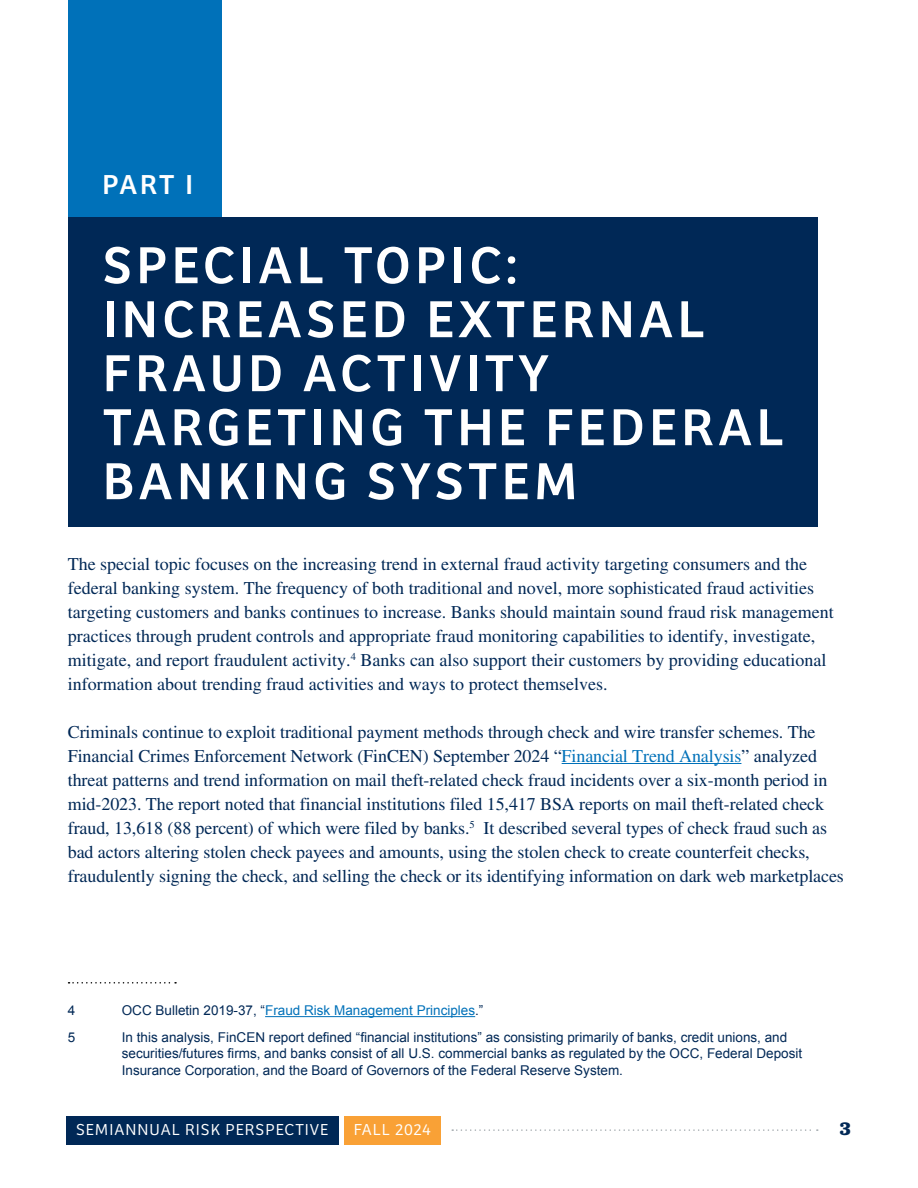
<style>
.page{position:relative;width:918px;height:1188px;background:#fff}
.page>*{position:absolute;margin:0;border:0;box-sizing:border-box;transform-origin:0 0}
.Sub_Heading{font:54px/54px "Bree";letter-spacing:.085em;color:#fff}
.Sub_Heading-2{font:28.5px "Bree";color:#fff}
.t1{font:18px/24px "Times LT Std";letter-spacing:-.005em;color:#002856}
.t2{font:700 18px "Clarendon Text Pro";color:#002856}
.t3{font:300 16.5px "Bree";letter-spacing:.06em;color:#fff}
.t4{font:300 16.5px "Bree";letter-spacing:.04em;color:#fff}
.Footnote{font:13.5px/16.2px "Arial";color:#002856}
.Footnote-2{font:13.5px "Arial";color:#0071b9}
.s1{color:#0071b9}
.s2{color:#002856}
</style>
<div class="page">
<div style="left:66px;top:1116px;width:272px;height:29px;background:#002856"></div>
<div style="left:344px;top:1116px;width:97px;height:29px;background:#f9a136"></div>
<svg style="left:452px;top:1129px;width:366px;height:2px"></svg>
<div style="left:68px;top:217px;width:750px;height:309px;background:#002856"></div>
<div style="left:68px;top:0;width:153px;height:217px;background:#0071b9"></div>
<hr style="left:562px;top:763px;width:179px;height:1px;background:#0071b9">
<svg style="left:69px;top:982px;width:107px;height:2px"></svg>
<hr style="left:265px;top:1016px;width:210px;height:1px;background:#0071b9">
<h1 class="Sub_Heading-2" style="left:103px;top:163px;width:92px">PART I</h1>
<h1 class="Sub_Heading" style="left:103px;top:234px;width:682px">SPECIAL TOPIC:<br>INCREASED EXTERNAL<br>FRAUD ACTIVITY<br>TARGETING THE FEDERAL<br>BANKING SYSTEM</h1>
<p class="t1" style="left:68px;top:552px;width:767px">The special topic focuses on the increasing trend in external fraud activity targeting consumers and the federal banking system. The frequency of both traditional and novel, more sophisticated fraud activities targeting customers and banks continues to increase. Banks should maintain sound fraud risk management practices through prudent controls and appropriate fraud monitoring capabilities to identify, investigate, mitigate, and report fraudulent activity.<sup>4</sup> Banks can also support their customers by providing educational information about trending fraud activities and ways to protect themselves.</p>
<p class="t1" style="left:68px;top:720px;width:778px">Criminals continue to exploit traditional payment methods through check and wire transfer schemes. The Financial Crimes Enforcement Network (FinCEN) September 2024 “<span class="s1">Financial Trend Analysis</span>” analyzed threat patterns and trend information on mail theft-related check fraud incidents over a six-month period in mid-2023. The report noted that financial institutions filed 15,417 BSA reports on mail theft-related check fraud, 13,618 (88 percent) of which were filed by banks.<sup>5</sup> It described several types of check fraud such as bad actors altering stolen check payees and amounts, using the stolen check to create counterfeit checks, fraudulently signing the check, and selling the check or its identifying information on dark web marketplaces</p>
<p class="Footnote" style="left:68px;top:1003px;width:9px">4</p>
<p class="Footnote-2" style="left:122px;top:1002px;width:363px"><span class="s2">OCC Bulletin 2019-37, “</span>Fraud Risk Management Principles<span class="s2">.”</span></p>
<p class="Footnote" style="left:68px;top:1030px;width:9px">5</p>
<p class="Footnote" style="left:122px;top:1030px;width:682px">In this analysis, FinCEN report defined “financial institutions” as consisting primarily of banks, credit unions, and securities/futures firms, and banks consist of all U.S. commercial banks as regulated by the OCC, Federal Deposit<br>Insurance Corporation, and the Board of Governors of the Federal Reserve System.</p>
<p class="t3" style="left:76px;top:1118px;width:254px">SEMIANNUAL RISK PERSPECTIVE</p>
<p class="t4" style="left:354px;top:1118px;width:78px">FALL 2024</p>
<p class="t2" style="left:839px;top:1118px;width:13px">3</p>
</div>
